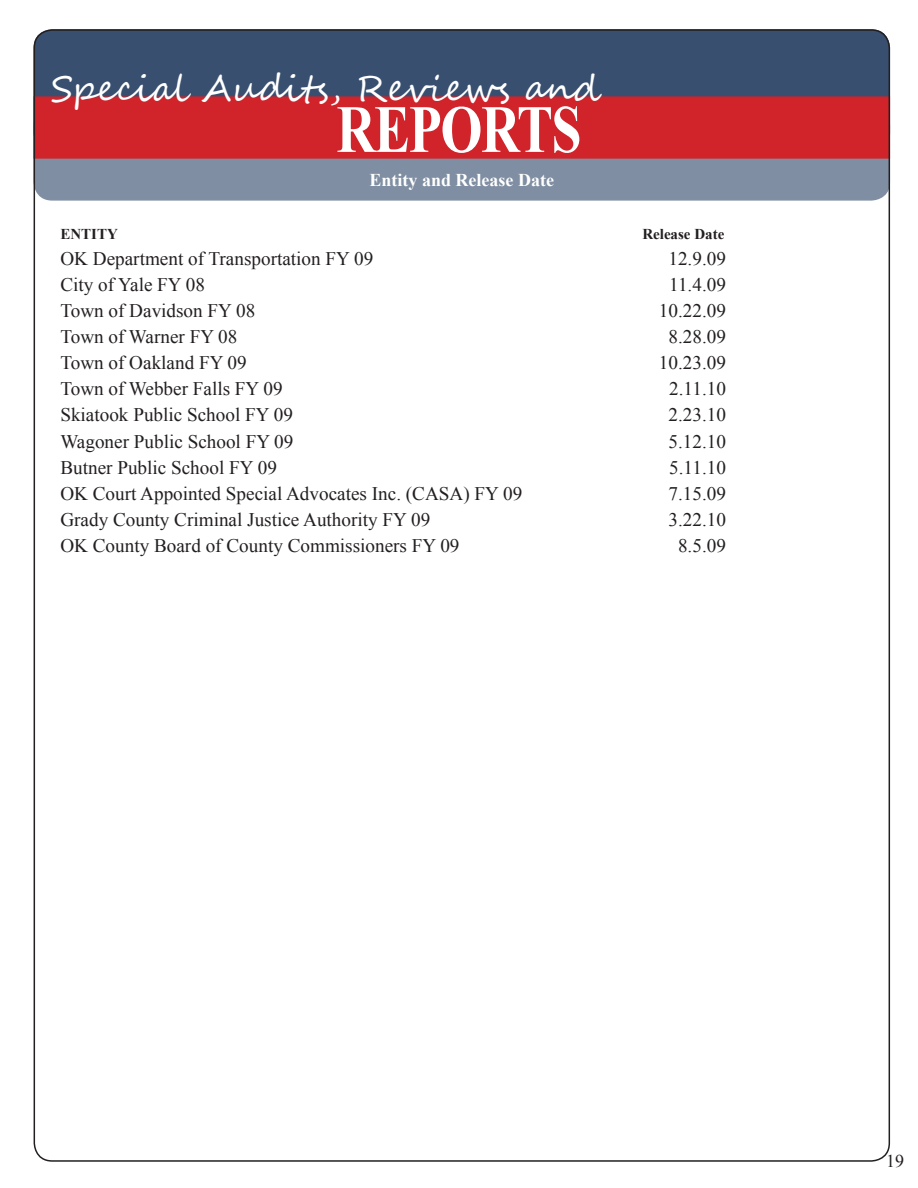
<style>
.page{position:relative;width:918px;height:1188px;background:#fff}
.page>*{position:absolute;margin:0;border:0;box-sizing:border-box;transform-origin:0 0}
.t1{font:700 67.5px "Times New Roman";letter-spacing:-.025em;color:#fff;scale:.8 1}
.t2{font:36px "Segoe Script";color:#fff}
.t3{font:19.2px "Times New Roman";color:#231f20}
.t4{font:700 18px "Times New Roman";color:#fff}
.t5{font:18px "Times New Roman";color:#231f20}
.t6{font:700 15px "Times New Roman";color:#231f20}
</style>
<div class="page">
<div style="left:34px;top:30px;width:855px;height:121px;background:#384f6f;border-radius:18px"></div>
<div style="left:34px;top:108px;width:855px;height:92px;background:#7f8ea2;border-radius:18px"></div>
<div style="left:34px;top:107px;width:856px;height:94px;border:2px solid #384f6f;border-radius:18px"></div>
<div style="left:34px;top:96px;width:856px;height:63px;background:#d1232a;border:2px solid #d1232a"></div>
<p class="t2" style="left:51px;top:59px;width:550px">Special Audits, Reviews and</p>
<p class="t1" style="left:336px;top:83px;width:308px">REPORTS</p>
<p class="t4" style="left:370px;top:168px;width:186px">Entity and Release Date</p>
<p class="t6" style="left:60px;top:224px;width:59px">ENTITY</p>
<p class="t6" style="left:642px;top:224px;width:84px">Release Date</p>
<p class="t3" style="left:60px;top:246px;width:314px">OK Department of Transportation FY 09</p>
<p class="t3" style="left:668px;top:246px;width:59px">12.9.09</p>
<p class="t3" style="left:60px;top:272px;width:146px">City of Yale FY 08</p>
<p class="t3" style="left:669px;top:272px;width:58px">11.4.09</p>
<p class="t3" style="left:60px;top:298px;width:196px">Town of Davidson FY 08</p>
<p class="t3" style="left:659px;top:298px;width:69px">10.22.09</p>
<p class="t3" style="left:60px;top:324px;width:179px">Town of Warner FY 08</p>
<p class="t3" style="left:668px;top:324px;width:59px">8.28.09</p>
<p class="t3" style="left:60px;top:350px;width:188px">Town of Oakland FY 09</p>
<p class="t3" style="left:659px;top:350px;width:69px">10.23.09</p>
<p class="t3" style="left:60px;top:376px;width:224px">Town of Webber Falls FY 09</p>
<p class="t3" style="left:669px;top:376px;width:58px">2.11.10</p>
<p class="t3" style="left:60px;top:402px;width:234px">Skiatook Public School FY 09</p>
<p class="t3" style="left:668px;top:402px;width:59px">2.23.10</p>
<p class="t3" style="left:60px;top:428px;width:235px">Wagoner Public School FY 09</p>
<p class="t3" style="left:668px;top:428px;width:59px">5.12.10</p>
<p class="t3" style="left:60px;top:454px;width:218px">Butner Public School FY 09</p>
<p class="t3" style="left:669px;top:454px;width:58px">5.11.10</p>
<p class="t3" style="left:60px;top:480px;width:463px">OK Court Appointed Special Advocates Inc. (CASA) FY 09</p>
<p class="t3" style="left:668px;top:480px;width:59px">7.15.09</p>
<p class="t3" style="left:60px;top:506px;width:371px">Grady County Criminal Justice Authority FY 09</p>
<p class="t3" style="left:668px;top:506px;width:59px">3.22.10</p>
<p class="t3" style="left:60px;top:532px;width:401px">OK County Board of County Commissioners FY 09</p>
<p class="t3" style="left:678px;top:532px;width:49px">8.5.09</p>
<p class="t5" style="left:886px;top:1149px;width:19px">19</p>
</div>
